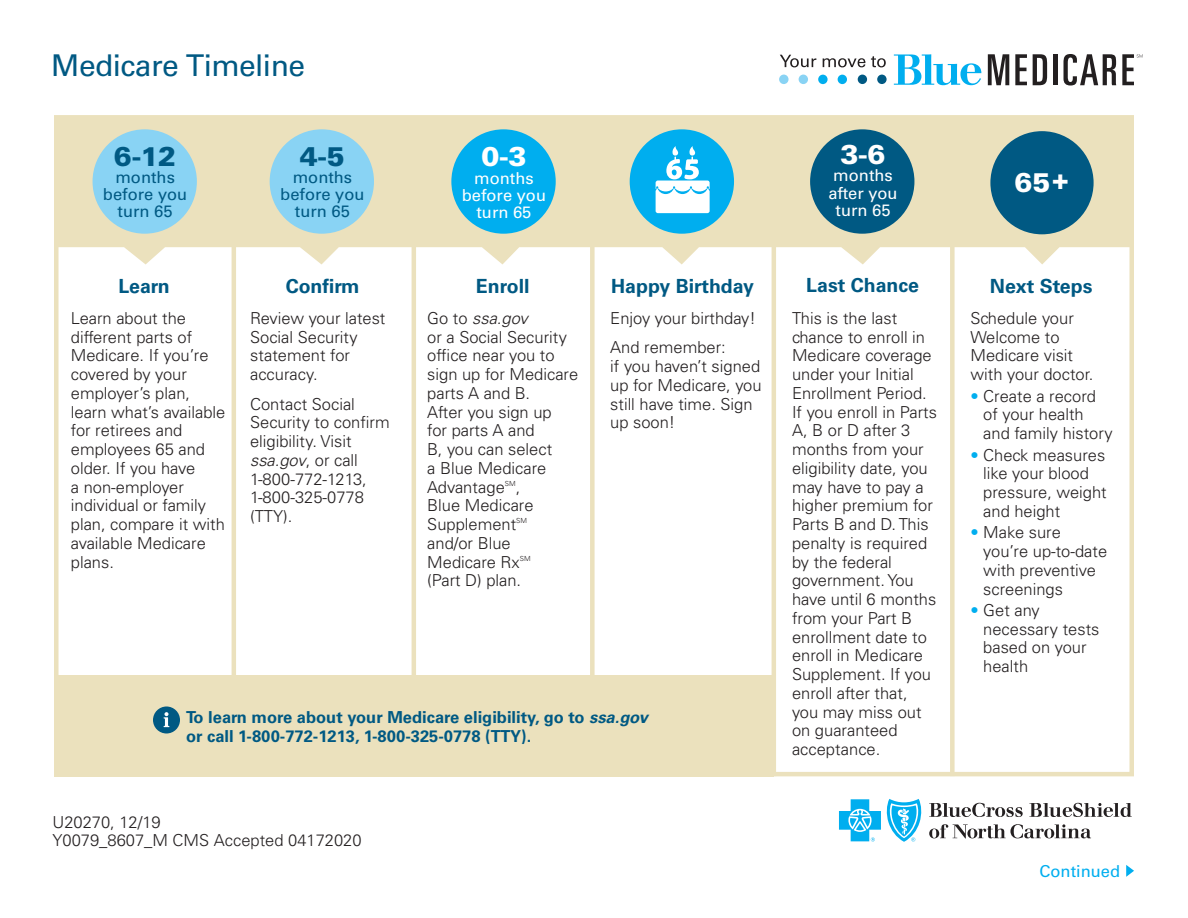
<style>
.page{position:relative;width:1188px;height:918px;background:#fff}
.page>*{position:absolute;margin:0;border:0;box-sizing:border-box;transform-origin:0 0}
.t1{font:30px "Univers LT Std";letter-spacing:-.02em;color:#005983}
.t2{font:900 27px "Univers LT Std";color:#fff}
.t3{font:900 27px "Univers LT Std";color:#005983}
.t4{font:700 19.5px "Univers LT Std";color:#005983}
.Body_Paragraph{font:300 16.5px/18.8px "Univers LT Std";color:#231f20}
.t5{font:700 16.5px/19.5px "Univers LT Std";color:#005983}
.t6{font:16.5px/17.2px "Univers LT Std";color:#005983;text-align:center}
.t7{font:16.5px/17.2px "Univers LT Std";color:#fff;text-align:center}
.t8{font:italic 300 16.5px "Univers LT Std";color:#231f20}
.t9{font:16.5px "Univers LT Std";color:#00aeef}
.t10{font:300 7.05px "Univers LT Std";color:#231f20}
.s1{font-style:normal}
.s2{font-style:italic}
.s3{color:#00aeef}
</style>
<div class="page">
<svg style="left:54px;top:115px;width:1080px;height:149px;fill:#ebe1bd"></svg>
<div style="left:93px;top:129px;width:104px;height:105px;background:#89d3f4;border-radius:50%"></div>
<div style="left:270px;top:129px;width:104px;height:105px;background:#89d3f4;border-radius:50%"></div>
<div style="left:451px;top:129px;width:105px;height:105px;background:#00aeef;border-radius:50%"></div>
<div style="left:630px;top:129px;width:104px;height:105px;background:#00aeef;border-radius:50%"></div>
<div style="left:810px;top:129px;width:104px;height:105px;background:#005983;border-radius:50%"></div>
<div style="left:990px;top:131px;width:104px;height:103px;background:#005983;border-radius:50%"></div>
<svg style="left:656px;top:146px;width:54px;height:67px"></svg>
<svg style="left:929px;top:803px;width:94px;height:14px"></svg>
<svg style="left:1029px;top:803px;width:103px;height:14px"></svg>
<svg style="left:929px;top:824px;width:162px;height:15px"></svg>
<svg style="left:839px;top:799px;width:83px;height:43px"></svg>
<svg style="left:1126px;top:865px;width:8px;height:12px"></svg>
<hr style="left:232px;top:234px;width:4px;height:542px;background:#ebe1bd">
<hr style="left:412px;top:234px;width:4px;height:542px;background:#ebe1bd">
<div style="left:590px;top:234px;width:5px;height:542px;background:#ebe1bd"></div>
<hr style="left:772px;top:234px;width:4px;height:542px;background:#ebe1bd">
<div style="left:950px;top:234px;width:5px;height:542px;background:#ebe1bd"></div>
<div style="left:779px;top:75px;width:10px;height:9px;background:#89d3f4;border-radius:50%"></div>
<div style="left:799px;top:75px;width:9px;height:9px;background:#89d3f4;border-radius:50%"></div>
<div style="left:818px;top:75px;width:10px;height:9px;background:#00aeef;border-radius:50%"></div>
<div style="left:838px;top:75px;width:9px;height:9px;background:#00aeef;border-radius:50%"></div>
<div style="left:858px;top:75px;width:9px;height:9px;background:#005983;border-radius:50%"></div>
<div style="left:877px;top:75px;width:10px;height:9px;background:#005983;border-radius:50%"></div>
<svg style="left:894px;top:54px;width:87px;height:31px"></svg>
<svg style="left:988px;top:54px;width:21px;height:31px"></svg>
<svg style="left:1015px;top:54px;width:12px;height:31px"></svg>
<svg style="left:1033px;top:54px;width:14px;height:31px"></svg>
<div style="left:1053px;top:54px;width:5px;height:31px;background:#231f20"></div>
<svg style="left:1064px;top:54px;width:52px;height:32px"></svg>
<svg style="left:1122px;top:54px;width:21px;height:31px"></svg>
<svg style="left:780px;top:55px;width:106px;height:12px"></svg>
<div style="left:54px;top:675px;width:719px;height:101px;background:#ebe1bd"></div>
<div style="left:153px;top:706px;width:27px;height:27px;background:#005983;border-radius:50%"></div>
<svg style="left:164px;top:712px;width:5px;height:15px"></svg>
<p class="t1" style="left:51px;top:47px;width:255px">Medicare Timeline</p>
<p class="t3" style="left:114px;top:139px;width:64px">6-12</p>
<p class="t6" style="left:103px;top:169px;width:86px">months before you turn 65</p>
<p class="t3" style="left:300px;top:139px;width:47px">4-5</p>
<p class="t6" style="left:280px;top:169px;width:86px">months before you turn 65</p>
<p class="t2" style="left:481px;top:140px;width:47px">0-3</p>
<p class="t7" style="left:462px;top:169px;width:86px">months before you turn 65</p>
<p class="t2" style="left:841px;top:137px;width:47px">3-6</p>
<p class="t7" style="left:828px;top:167px;width:71px">months after you turn 65</p>
<p class="t2" style="left:1015px;top:165px;width:56px">65 +</p>
<p class="t4" style="left:118px;top:275px;width:53px">Learn</p>
<p class="t4" style="left:286px;top:275px;width:75px">Confirm</p>
<p class="t4" style="left:476px;top:275px;width:55px">Enroll</p>
<p class="t4" style="left:611px;top:275px;width:144px">Happy Birthday</p>
<p class="t4" style="left:806px;top:274px;width:114px">Last Chance</p>
<p class="t4" style="left:990px;top:275px;width:104px">Next Steps</p>
<p class="Body_Paragraph" style="left:71px;top:309px;width:156px">Learn about the different parts of<br>Medicare. If you’re covered by your employer’s plan, learn what’s available for retirees and employees 65 and older. If you have<br>a non-employer individual or family plan, compare it with available Medicare plans.</p>
<p class="t8" style="left:427px;top:308px;width:102px"><span class="s1">Go to</span> ssa.gov</p>
<p class="Body_Paragraph" style="left:250px;top:309px;width:137px">Review your latest<br>Social Security statement for accuracy.</p>
<p class="Body_Paragraph" style="left:250px;top:395px;width:141px">Contact Social<br>Security to confirm eligibility. Visit <span class="s2">ssa.gov</span>, or call<br>1-800-772-1213,<br>1-800-325-0778 (TTY).</p>
<p class="Body_Paragraph" style="left:427px;top:327px;width:141px">or a Social Security</p>
<p class="Body_Paragraph" style="left:427px;top:346px;width:129px">office near you to</p>
<p class="Body_Paragraph" style="left:427px;top:365px;width:152px">sign up for Medicare</p>
<p class="Body_Paragraph" style="left:427px;top:384px;width:126px">parts A and B.<br>After you sign up for parts A and<br>B, you can select a Blue Medicare<br>Advantage</p>
<p class="t10" style="left:505px;top:479px;width:12px">SM</p>
<p class="Body_Paragraph" style="left:427px;top:477px;width:108px;text-indent:88px">,<br>Blue Medicare<br>Supplement</p>
<p class="t10" style="left:516px;top:516px;width:12px">SM</p>
<p class="Body_Paragraph" style="left:427px;top:534px;width:94px">and/or Blue<br>Medicare Rx</p>
<p class="t10" style="left:520px;top:554px;width:12px">SM</p>
<p class="Body_Paragraph" style="left:427px;top:571px;width:95px">(Part D) plan.</p>
<p class="Body_Paragraph" style="left:610px;top:309px;width:147px">Enjoy your birthday!</p>
<p class="Body_Paragraph" style="left:610px;top:338px;width:153px">And remember:<br>if you haven’t signed up for Medicare, you still have time. Sign up soon!</p>
<p class="t5" style="left:186px;top:707px;width:464px">To learn more about your Medicare eligibility, go to <span class="s2">ssa.gov </span>or call 1-800-772-1213, 1-800-325-0778 (TTY).</p>
<p class="Body_Paragraph" style="left:52px;top:813px;width:110px">U20270, 12/19</p>
<p class="Body_Paragraph" style="left:52px;top:831px;width:311px">Y0079_8607_M CMS Accepted 04172020</p>
<p class="Body_Paragraph" style="left:792px;top:309px;width:146px">This is the last chance to enroll in<br>Medicare coverage under your Initial<br>Enrollment Period.<br>If you enroll in Parts<br>A, B or D after 3 months from your eligibility date, you may have to pay a higher premium for<br>Parts B and D. This penalty is required by the federal government. You have until 6 months from your Part B enrollment date to enroll in Medicare<br>Supplement. If you enroll after that, you may miss out on guaranteed acceptance.</p>
<p class="Body_Paragraph" style="left:970px;top:309px;width:125px">Schedule your<br>Welcome to<br>Medicare visit with your doctor.</p>
<p class="Body_Paragraph" style="left:983px;top:386px;width:131px;text-indent:-13px"><span class="s3">•</span> Create a record of your health and family history</p>
<p class="Body_Paragraph" style="left:983px;top:445px;width:125px;text-indent:-13px"><span class="s3">•</span> Check measures like your blood pressure, weight and height</p>
<p class="Body_Paragraph" style="left:983px;top:523px;width:125px;text-indent:-13px"><span class="s3">•</span> Make sure you’re up-to-date with preventive screenings</p>
<p class="Body_Paragraph" style="left:983px;top:601px;width:118px;text-indent:-13px"><span class="s3">•</span> Get any necessary tests based on your health</p>
<p class="t9" style="left:1040px;top:861px;width:82px">Continued</p>
</div>
